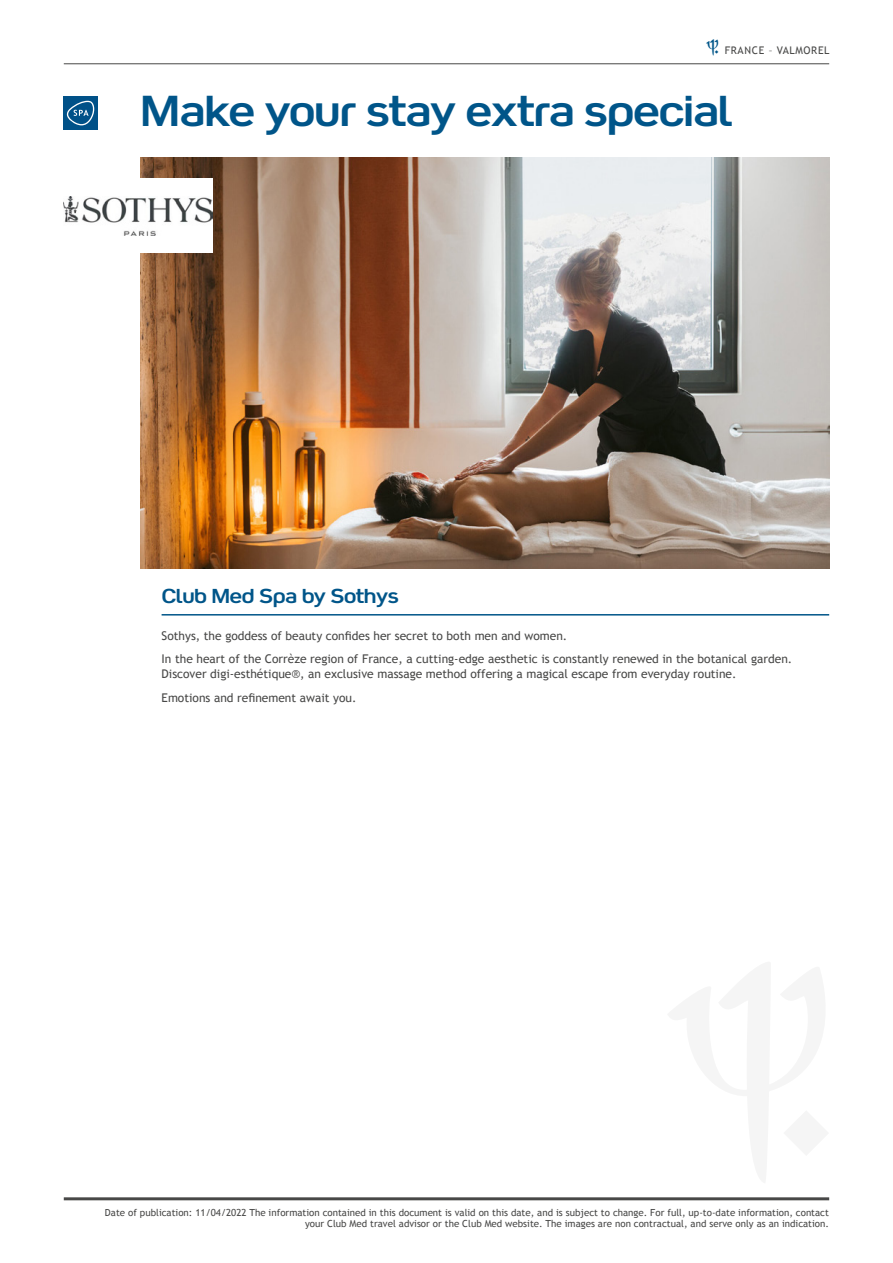
<style>
.page{position:relative;width:893px;height:1263px;background:#fff}
.page>*{position:absolute;margin:0;border:0;box-sizing:border-box;transform-origin:0 0}
.t1{font:45px "Happiness V TTF";letter-spacing:-.02em;color:#005589}
.t2{font:21px "Happiness V TTF";letter-spacing:-.02em;color:#005589}
.t3{font:12px/23.5px "Trebuchet MS";color:#484847}
.t4{font:10.5px "Trebuchet MS";letter-spacing:.06em;color:#484847}
.t5{font:9.75px/10.5px "Trebuchet MS";color:#484847;text-align:right}
.s1{font-family:"Trident";font-size:20.25px;color:#005589}
</style>
<div class="page">
<hr style="left:64px;top:63px;width:765px;height:1px;background:#484847">
<hr style="left:64px;top:1197px;width:765px;height:3px;background:#484847">
<hr style="left:162px;top:614px;width:667px;height:1px;background:#005589">
<div style="left:64px;top:96px;width:34px;height:34px;background:#005188"></div>
<svg style="left:67px;top:101px;width:27px;height:24px"></svg>
<img style="left:140px;top:157px;width:689px;height:411px">
<div style="left:64px;top:179px;width:149px;height:74px;background:#fff"></div>
<img style="left:64px;top:197px;width:149px;height:38px">
<p class="t4" style="left:705px;top:44px;width:126px"><span class="s1">∑</span> FRANCE – VALMOREL</p>
<h1 class="t1" style="left:140px;top:83px;width:594px">Make your stay extra special</h1>
<h2 class="t2" style="left:162px;top:583px;width:239px">Club Med Spa by Sothys</h2>
<p class="t3" style="left:162px;top:624px;width:632px">Sothys, the goddess of beauty confides her secret to both men and women.<br>In the heart of the Corrèze region of France, a cutting-edge aesthetic is constantly renewed in the botanical garden.</p>
<p class="t3" style="left:162px;top:662px;width:576px">Discover digi-esthétique®, an exclusive massage method offering a magical escape from everyday routine.<br>Emotions and refinement await you.</p>
<p class="t5" style="left:105px;top:1207px;width:726px">Date of publication: 11/04/2022 The information contained in this document is valid on this date, and is subject to change. For full, up-to-date information, contact your Club Med travel advisor or the Club Med website. The images are non contractual, and serve only as an indication.</p>
</div>
